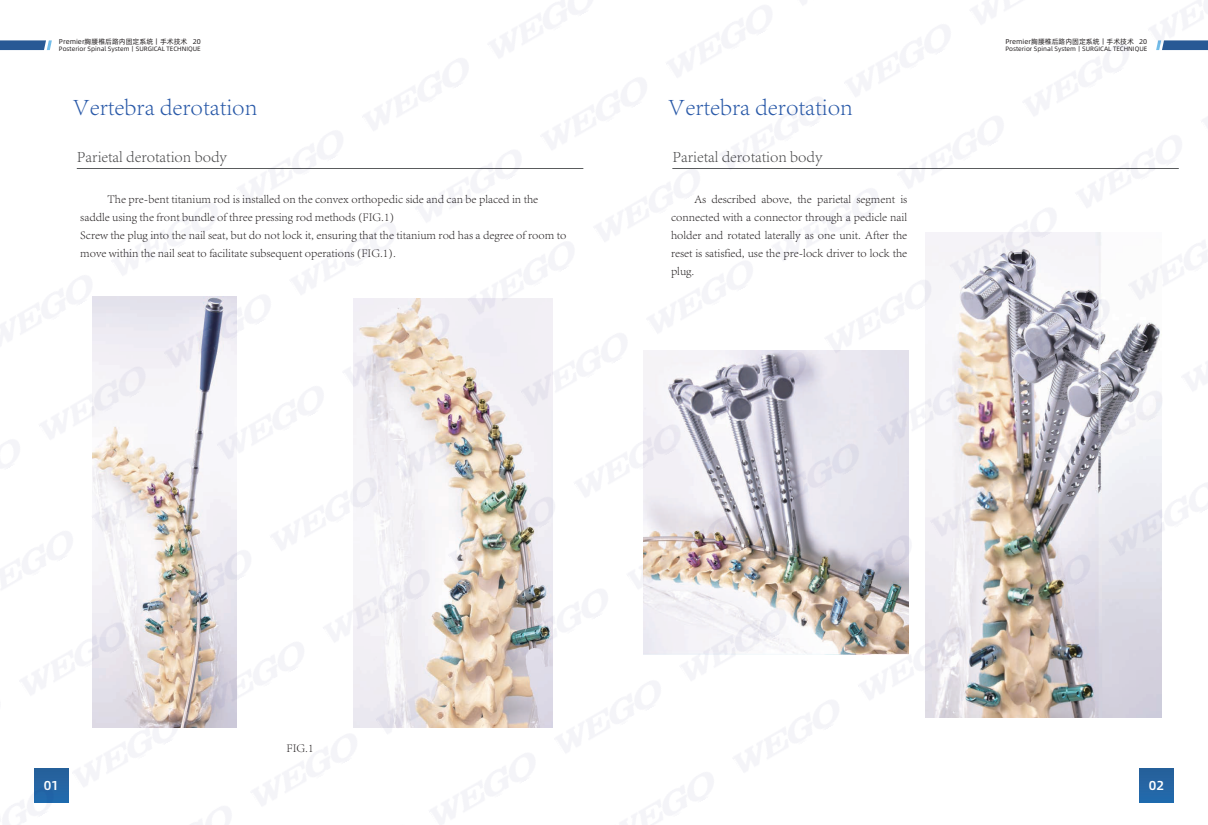
<style>
.page{position:relative;width:1208px;height:825px;background:#fff}
.page>*{position:absolute;margin:0;border:0;box-sizing:border-box;transform-origin:0 0}
.t1{font:300 24px "Adobe Song Std";color:#2959a8}
.t2{font:300 16px "Adobe Song Std";color:#474748}
.t3{font:500 13px "Alibaba Sans";color:#fff}
.t4{font:300 12px/18px "Adobe Song Std";color:#231f20}
.t5{font:7px "Alibaba Pu Hui Ti";color:#231f20}
.t6{font:6.3px "Alibaba Pu Hui Ti";color:#231f20}
</style>
<div class="page">
<hr style="left:77px;top:168px;width:506px;height:1px;background:#5a5c5d">
<img style="left:93px;top:296px;width:144px;height:432px">
<img style="left:353px;top:298px;width:199px;height:430px">
<img style="left:925px;top:232px;width:236px;height:485px">
<hr style="left:672px;top:168px;width:506px;height:1px;background:#5a5c5d">
<img style="left:644px;top:350px;width:265px;height:304px">
<div style="left:1139px;top:769px;width:34px;height:33px;background:#2565a3"></div>
<div style="left:34px;top:768px;width:34px;height:34px;background:linear-gradient(to right,#25609b,#25639f)"></div>
<svg style="left:0;top:40px;width:52px;height:10px"></svg>
<svg style="left:1156px;top:47px;width:52px;height:3px"></svg>
<img style="left:3px;top:778px;width:60px;height:47px">
<img style="left:74px;top:706px;width:114px;height:81px">
<img style="left:21px;top:614px;width:114px;height:84px">
<img style="left:195px;top:633px;width:109px;height:85px">
<img style="left:142px;top:541px;width:109px;height:85px">
<img style="left:92px;top:450px;width:116px;height:84px">
<img style="left:39px;top:358px;width:116px;height:85px">
<img style="left:0;top:275px;width:102px;height:76px">
<img style="left:373px;top:652px;width:119px;height:82px">
<img style="left:323px;top:561px;width:116px;height:84px">
<img style="left:271px;top:469px;width:115px;height:85px">
<img style="left:214px;top:377px;width:109px;height:85px">
<img style="left:162px;top:295px;width:108px;height:75px">
<img style="left:499px;top:580px;width:108px;height:85px">
<img style="left:446px;top:488px;width:109px;height:85px">
<img style="left:393px;top:397px;width:118px;height:84px">
<img style="left:343px;top:305px;width:115px;height:85px">
<img style="left:677px;top:599px;width:118px;height:82px">
<img style="left:628px;top:508px;width:114px;height:84px">
<img style="left:575px;top:416px;width:114px;height:85px">
<img style="left:518px;top:324px;width:109px;height:85px">
<img style="left:465px;top:242px;width:109px;height:75px">
<img style="left:855px;top:619px;width:119px;height:84px">
<img style="left:802px;top:527px;width:109px;height:84px">
<img style="left:749px;top:435px;width:119px;height:85px">
<img style="left:696px;top:350px;width:119px;height:78px">
<img style="left:595px;top:168px;width:105px;height:74px">
<img style="left:980px;top:546px;width:119px;height:85px">
<img style="left:928px;top:455px;width:118px;height:84px">
<img style="left:875px;top:363px;width:118px;height:84px">
<img style="left:822px;top:271px;width:118px;height:85px">
<img style="left:1106px;top:474px;width:102px;height:84px">
<img style="left:1053px;top:382px;width:109px;height:85px">
<img style="left:1000px;top:291px;width:118px;height:84px">
<img style="left:947px;top:208px;width:119px;height:75px">
<img style="left:800px;top:0;width:7px;height:5px">
<img style="left:1125px;top:232px;width:82px;height:71px">
<img style="left:1202px;top:117px;width:6px;height:11px">
<img style="left:1149px;top:0;width:59px;height:47px">
<p class="t5" style="left:59px;top:36px;width:143px">Premier胸腰椎后路内固定系统丨手术技术 20</p>
<p class="t6" style="left:59px;top:44px;width:143px">Posterior Spinal System丨SURGICAL TECHNIQUE</p>
<h1 class="t1" style="left:73px;top:93px;width:186px">Vertebra derotation</h1>
<h2 class="t2" style="left:77px;top:148px;width:151px">Parietal derotation body</h2>
<p class="t4" style="left:80px;top:190px;width:487px;text-indent:27px">The pre-bent titanium rod is installed on the convex orthopedic side and can be placed in the saddle using the front bundle of three pressing rod methods (FIG.1)<br>Screw the plug into the nail seat, but do not lock it, ensuring that the titanium rod has a degree of room to move within the nail seat to facilitate subsequent operations (FIG.1).</p>
<h1 class="t1" style="left:668px;top:93px;width:186px">Vertebra derotation</h1>
<h2 class="t2" style="left:672px;top:148px;width:151px">Parietal derotation body</h2>
<p class="t4" style="left:671px;top:190px;width:238px;text-align:justify;text-indent:23px">As described above, the parietal segment is connected with a connector through a pedicle nail holder and rotated laterally as one unit. After the reset is satisfied, use the pre-lock driver to lock the plug.</p>
<p class="t5" style="left:1005px;top:36px;width:143px">Premier胸腰椎后路内固定系统丨手术技术 20</p>
<p class="t6" style="left:1005px;top:44px;width:143px">Posterior Spinal System丨SURGICAL TECHNIQUE</p>
<p class="t4" style="left:287px;top:739px;width:29px">FIG.1</p>
<p class="t3" style="left:44px;top:775px;width:17px">01</p>
<p class="t3" style="left:1149px;top:775px;width:17px">02</p>
</div>
